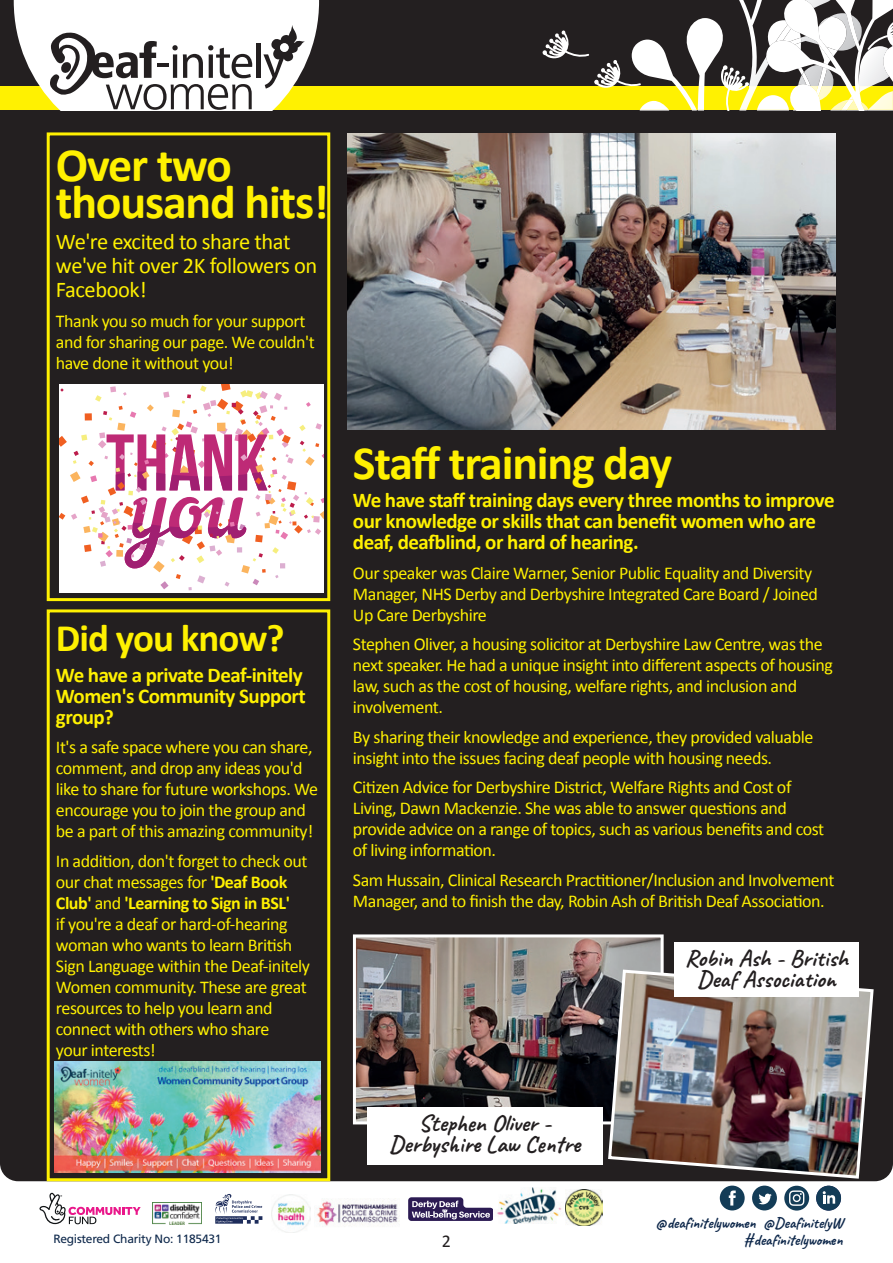
<style>
.page{position:relative;width:893px;height:1263px;background:#fff}
.page>*{position:absolute;margin:0;border:0;box-sizing:border-box;transform-origin:0 0}
.t1{font:700 48px/37.5px "Calibri";letter-spacing:-.025em;color:#fff101}
.t2{font:700 39px "Calibri";letter-spacing:-.025em;color:#fff101}
.t3{font:24px/21px "Caveat";color:#231f20;text-align:center}
.t4{font:22.5px/24px "Calibri";letter-spacing:-.02em;color:#fff101}
.t5{font:700 21px/21px "Calibri";letter-spacing:-.025em;color:#fff101}
.t6{font:18px/21px "Calibri";letter-spacing:-.025em;color:#fff101}
.t7{font:18px "Calibri";color:#231f20}
.t8{font:15.6px "Caveat";color:#0e284b}
.t9{font:12px "Frutiger LT 55 Rm";letter-spacing:-.02em;color:#0e284b}
.s1{font-weight:700}
</style>
<div class="page">
<svg style="left:39px;top:1193px;width:102px;height:31px"></svg>
<img style="left:152px;top:1202px;width:50px;height:22px">
<svg style="left:215px;top:1194px;width:47px;height:30px"></svg>
<img style="left:272px;top:1195px;width:38px;height:37px">
<div style="left:720px;top:1185px;width:25px;height:25px;background:#133c57;border-radius:50%"></div>
<svg style="left:729px;top:1190px;width:7px;height:15px"></svg>
<div style="left:752px;top:1185px;width:25px;height:25px;background:#133c57;border-radius:50%"></div>
<svg style="left:758px;top:1193px;width:14px;height:11px"></svg>
<div style="left:784px;top:1186px;width:25px;height:24px;background:#133c57;border-radius:50%"></div>
<svg style="left:789px;top:1190px;width:15px;height:16px"></svg>
<div style="left:816px;top:1186px;width:25px;height:24px;background:#133c57;border-radius:50%"></div>
<svg style="left:823px;top:1191px;width:12px;height:13px"></svg>
<img style="left:316px;top:1198px;width:84px;height:29px">
<svg style="left:408px;top:1197px;width:85px;height:24px"></svg>
<img style="left:497px;top:1188px;width:69px;height:35px">
<img style="left:566px;top:1189px;width:36px;height:37px">
<div style="left:0;top:64px;width:893px;height:1117px;background:#231f20;border-radius:18px"></div>
<div style="left:47px;top:609px;width:283px;height:572px;border:3px solid #fff101"></div>
<div style="left:47px;top:132px;width:283px;height:469px;border:3px solid #fff101"></div>
<svg style="left:59px;top:384px;width:264px;height:206px;background:#f2d6df"></svg>
<div style="left:313px;top:516px;width:7px;height:6px;background:#e5a4c8"></div>
<img style="left:55px;top:1062px;width:265px;height:110px">
<img style="left:347px;top:134px;width:488px;height:295px">
<img style="left:357px;top:938px;width:303px;height:182px">
<div style="left:353px;top:934px;width:311px;height:190px;border:3px solid #fff"></div>
<img style="left:606px;top:968px;width:268px;height:211px">
<div style="left:674px;top:942px;width:185px;height:55px;background:#fff"></div>
<div style="left:367px;top:1107px;width:235px;height:57px;background:#fff"></div>
<div style="left:0;top:0;width:893px;height:86px;background:#231f20"></div>
<div style="left:0;top:86px;width:893px;height:24px;background:#fff101"></div>
<svg style="left:542px;top:0;width:351px;height:111px"></svg>
<svg style="left:14px;top:0;width:305px;height:111px"></svg>
<div style="left:280px;top:43px;width:9px;height:9px;background:#fff;border-radius:50%"></div>
<h1 class="t1" style="left:56px;top:144px;width:274px">Over two thousand hits!</h1>
<p class="t4" style="left:56px;top:229px;width:263px">We're excited to share that we've hit over 2K followers on<br>Facebook!</p>
<p class="t6" style="left:56px;top:310px;width:260px">Thank you so much for your support and for sharing our page. We couldn't have done it without you!</p>
<h2 class="t2" style="left:56px;top:610px;width:230px">Did you know?</h2>
<p class="t5" style="left:56px;top:663px;width:251px">We have a private Deaf-initely<br>Women's Community Support group?</p>
<p class="t6" style="left:56px;top:736px;width:264px">It's a safe space where you can share, comment, and drop any ideas you'd like to share for future workshops. We encourage you to join the group and be a part of this amazing community!</p>
<p class="t6" style="left:56px;top:850px;width:256px">In addition, don't forget to check out our chat messages for <span class="s1">'Deaf Book<br>Club'</span> and <span class="s1">'Learning to Sign in BSL'<br></span>if you're a deaf or hard-of-hearing woman who wants to learn British<br>Sign Language within the Deaf-initely<br>Women community. These are great resources to help you learn and connect with others who share<br>your interests!</p>
<p class="t9" style="left:53px;top:1232px;width:170px">Registered Charity No: 1185431</p>
<h1 class="t1" style="left:353px;top:442px;width:321px">Staff training day</h1>
<p class="t5" style="left:353px;top:489px;width:483px">We have staff training days every three months to improve our knowledge or skills that can benefit women who are deaf, deafblind, or hard of hearing.</p>
<p class="t6" style="left:353px;top:562px;width:467px">Our speaker was Claire Warner, Senior Public Equality and Diversity<br>Manager, NHS Derby and Derbyshire Integrated Care Board / Joined<br>Up Care Derbyshire</p>
<p class="t6" style="left:353px;top:633px;width:481px">Stephen Oliver, a housing solicitor at Derbyshire Law Centre, was the next speaker. He had a unique insight into different aspects of housing law, such as the cost of housing, welfare rights, and inclusion and involvement.</p>
<p class="t6" style="left:353px;top:726px;width:462px">By sharing their knowledge and experience, they provided valuable insight into the issues facing deaf people with housing needs.</p>
<p class="t6" style="left:353px;top:776px;width:473px">Citizen Advice for Derbyshire District, Welfare Rights and Cost of Living, Dawn Mackenzie. She was able to answer questions and provide advice on a range of topics, such as various benefits and cost of living information.</p>
<p class="t6" style="left:353px;top:869px;width:483px">Sam Hussain, Clinical Research Practitioner/Inclusion and Involvement<br>Manager, and to finish the day, Robin Ash of British Deaf Association.</p>
<h3 class="t3" style="left:685px;top:947px;width:165px">Robin Ash - British<br>Deaf Association</h3>
<h3 class="t3" style="left:389px;top:1112px;width:192px">Stephen Oliver -<br>Derbyshire Law Centre</h3>
<p class="t8" style="left:656px;top:1213px;width:188px">@deafinitelywomen @DeafinitelyW</p>
<p class="t7" style="left:442px;top:1229px;width:11px">2</p>
<p class="t8" style="left:744px;top:1230px;width:100px">#deafinitelywomen</p>
</div>
